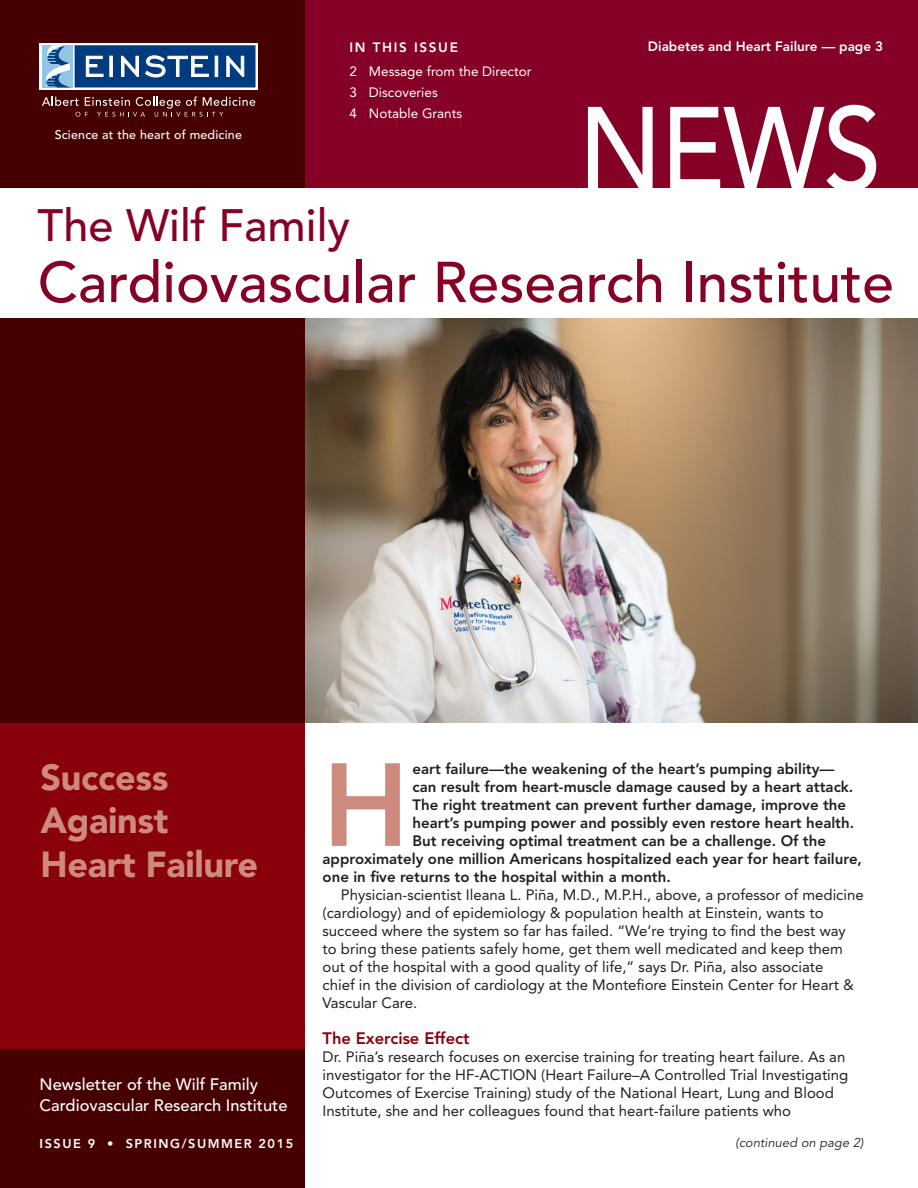
<style>
.page{position:relative;width:918px;height:1188px;background:#fff}
.page>*{position:absolute;margin:0;border:0;box-sizing:border-box;transform-origin:0 0}
.t1{font:500 117px "Avenir";color:#fff;scale:.9 1}
.Body_-_Initial_Cap{font:800 116.7px "Avenir";color:#cf8a7e}
.t2{font:500 57px "Avenir";color:#860126}
.t3{font:500 45px "Avenir";color:#860126}
.Faculty_Name{font:900 36px/43.5px "Avenir";letter-spacing:-.01em;color:#cf8a7e}
.t4{font:500 16.5px/21px "Avenir";color:#fff}
.Body_-_9_5_Roman{font:800 16.5px "Avenir";color:#88010b}
.Body_-_9_5_Roman-2{font:15px/18px "Avenir";color:#231f20}
.Body_-_Initial_Cap-2{font:800 15px "Avenir";color:#231f20}
.Quote_credit{font:13.5px "Avenir";color:#fff}
.All-cap_Header_Bold{font:800 13.5px "Avenir";color:#fff}
.All-cap_Header_Bold-2{font:800 13.5px "Avenir";letter-spacing:.12em;color:#fff}
.t5{font:800 12.75px "Avenir";letter-spacing:.12em;color:#fff}
.Body_-_9_5_Roman-3{font:italic 12.75px "Avenir LT Std";letter-spacing:.01em;color:#231f20}
.Body_-_9_5_Roman-4{font:500 12.45px "Avenir";letter-spacing:.015em;color:#fff}
</style>
<div class="page">
<img style="left:304px;top:318px;width:614px;height:405px">
<svg style="left:0;top:318px;width:304px;height:870px;background:#5f0004"></svg>
<svg style="left:0;top:0;width:918px;height:188px;background:#75001c"></svg>
<svg style="left:40px;top:43px;width:218px;height:47px"></svg>
<svg style="left:42px;top:96px;width:213px;height:21px;background:#612425"></svg>
<div style="left:42px;top:45px;width:31px;height:42px;background:#93c5e5"></div>
<div style="left:75px;top:45px;width:181px;height:42px;background:#013b7f"></div>
<svg style="left:86px;top:56px;width:18px;height:21px"></svg>
<div style="left:110px;top:56px;width:3px;height:21px;background:#fff;border:1px solid #fff"></div>
<svg style="left:121px;top:56px;width:18px;height:21px"></svg>
<svg style="left:145px;top:55px;width:64px;height:22px"></svg>
<div style="left:215px;top:56px;width:3px;height:21px;background:#fff;border:1px solid #fff"></div>
<svg style="left:226px;top:56px;width:18px;height:21px"></svg>
<svg style="left:46px;top:45px;width:24px;height:42px"></svg>
<p class="Body_-_9_5_Roman-4" style="left:55px;top:127px;width:189px">Science at the heart of medicine</p>
<p class="All-cap_Header_Bold-2" style="left:350px;top:39px;width:110px">IN THIS ISSUE</p>
<p class="All-cap_Header_Bold" style="left:648px;top:38px;width:237px">Diabetes and Heart Failure — page 3</p>
<p class="Quote_credit" style="left:350px;top:63px;width:184px">2 Message from the Director</p>
<p class="Quote_credit" style="left:350px;top:84px;width:90px">3 Discoveries</p>
<p class="Quote_credit" style="left:350px;top:105px;width:114px">4 Notable Grants</p>
<p class="t1" style="left:578px;top:82px;width:338px">NEWS</p>
<p class="t3" style="left:38px;top:199px;width:314px">The Wilf Family</p>
<p class="t2" style="left:38px;top:249px;width:858px">Cardiovascular Research Institute</p>
<p class="Faculty_Name" style="left:40px;top:755px;width:219px">Success<br>Against<br>Heart Failure</p>
<p class="t4" style="left:40px;top:1075px;width:249px">Newsletter of the Wilf Family<br>Cardiovascular Research Institute</p>
<p class="t5" style="left:40px;top:1136px;width:255px">ISSUE 9 • SPRING/SUMMER 2015</p>
<p class="Body_-_Initial_Cap" style="left:323px;top:736px;width:88px">H</p>
<p class="Body_-_Initial_Cap-2" style="left:413px;top:760px;width:423px">eart failure—the weakening of the heart’s pumping ability—</p>
<p class="Body_-_Initial_Cap-2" style="left:413px;top:778px;width:442px">can result from heart-muscle damage caused by a heart attack.</p>
<p class="Body_-_Initial_Cap-2" style="left:413px;top:796px;width:435px">The right treatment can prevent further damage, improve the</p>
<p class="Body_-_Initial_Cap-2" style="left:413px;top:814px;width:443px">heart’s pumping power and possibly even restore heart health.</p>
<p class="Body_-_Initial_Cap-2" style="left:413px;top:832px;width:415px">But receiving optimal treatment can be a challenge. Of the</p>
<p class="Body_-_Initial_Cap-2" style="left:323px;top:850px;width:541px">approximately one million Americans hospitalized each year for heart failure,</p>
<p class="Body_-_Initial_Cap-2" style="left:323px;top:868px;width:350px">one in five returns to the hospital within a month.</p>
<p class="Body_-_9_5_Roman-2" style="left:323px;top:886px;width:543px;text-indent:18px">Physician-scientist Ileana L. Piña, M.D., M.P.H., above, a professor of medicine (cardiology) and of epidemiology &amp; population health at Einstein, wants to succeed where the system so far has failed. “We’re trying to find the best way<br>to bring these patients safely home, get them well medicated and keep them out of the hospital with a good quality of life,” says Dr. Piña, also associate<br>chief in the division of cardiology at the Montefiore Einstein Center for Heart &amp; Vascular Care.</p>
<p class="Body_-_9_5_Roman" style="left:323px;top:1028px;width:149px">The Exercise Effect</p>
<p class="Body_-_9_5_Roman-2" style="left:323px;top:1048px;width:527px">Dr. Piña’s research focuses on exercise training for treating heart failure. As an investigator for the HF-ACTION (Heart Failure–A Controlled Trial Investigating Outcomes of Exercise Training) study of the National Heart, Lung and Blood Institute, she and her colleagues found that heart-failure patients who</p>
<p class="Body_-_9_5_Roman-3" style="left:736px;top:1136px;width:129px">(continued on page 2)</p>
</div>
